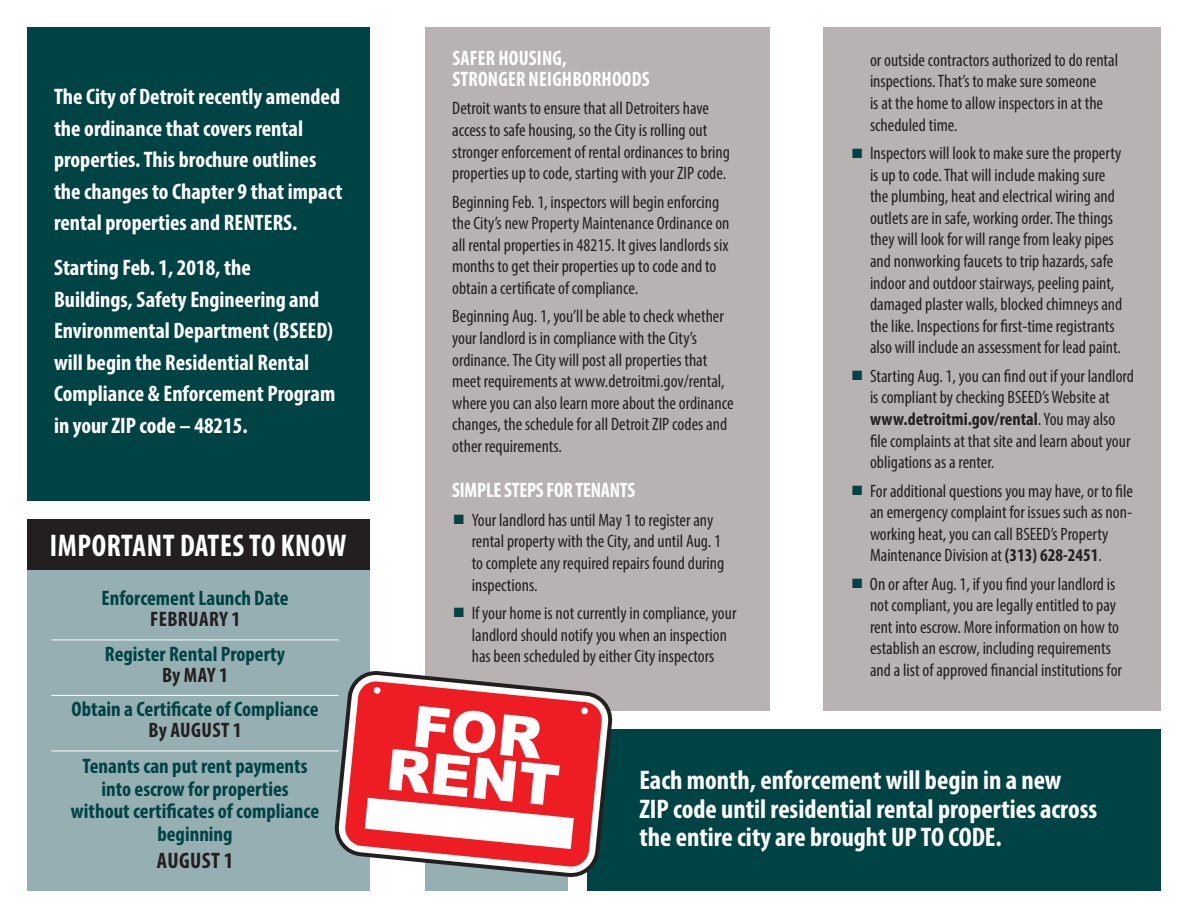
<style>
.page{position:relative;width:1188px;height:918px;background:#fff}
.page>*{position:absolute;margin:0;border:0;box-sizing:border-box;transform-origin:0 0}
.t1{font:700 condensed 31.5px "Myriad Pro";letter-spacing:.02em;color:#fff;scale:.95 1}
.t2{font:700 condensed 27px/28.5px "Myriad Pro";color:#fff}
.t3{font:700 condensed 22.5px/31.5px "Myriad Pro";color:#fff}
.t4{font:700 condensed 22.5px "Myriad Pro";letter-spacing:.02em;color:#231f20}
.t5{font:700 condensed 21px/21px "Myriad Pro";color:#004345;text-align:center}
.t6{font:700 condensed 21px/21px "Myriad Pro";letter-spacing:.01em;color:#fff;scale:.95 1}
.t7{font:700 condensed 21px "Myriad Pro";letter-spacing:-.01em;color:#fff;scale:.95 1}
.t8{font:condensed 18px/21.6px "Myriad Pro";color:#231f20}
.s1{color:#231f20}
.s2{color:#004345}
.s3{font-weight:700}
</style>
<div class="page">
<div style="left:27px;top:542px;width:342px;height:349px;background:#95afb3"></div>
<div style="left:27px;top:519px;width:342px;height:51px;background:#231f20"></div>
<hr style="left:51px;top:640px;width:288px;height:1px;background:#fff">
<hr style="left:51px;top:695px;width:288px;height:1px;background:#fff">
<hr style="left:51px;top:751px;width:288px;height:1px;background:#fff">
<div style="left:588px;top:729px;width:573px;height:162px;background:#004345"></div>
<div style="left:425px;top:701px;width:143px;height:190px;background:#95afb3"></div>
<div style="left:27px;top:27px;width:342px;height:473px;background:#004345"></div>
<div style="left:824px;top:27px;width:337px;height:684px;background:#b8b2b2"></div>
<div style="left:425px;top:27px;width:345px;height:684px;background:#b8b2b2"></div>
<svg style="left:333px;top:670px;width:280px;height:208px"></svg>
<svg style="left:338px;top:674px;width:271px;height:200px"></svg>
<svg style="left:344px;top:681px;width:259px;height:186px;background:#d66266"></svg>
<svg style="left:365px;top:706px;width:209px;height:143px;background:#f58588"></svg>
<div style="left:374px;top:687px;width:7px;height:7px;background:#fff;border-radius:50%"></div>
<div style="left:581px;top:707px;width:7px;height:7px;background:#fff;border-radius:50%"></div>
<p class="t3" style="left:54px;top:81px;width:290px">The City of Detroit recently amended the ordinance that covers rental properties. This brochure outlines the changes to Chapter 9 that impact rental properties and RENTERS.</p>
<p class="t3" style="left:54px;top:252px;width:283px">Starting Feb. 1, 2018, the<br>Buildings, Safety Engineering and<br>Environmental Department (BSEED) will begin the Residential Rental<br>Compliance &amp; Enforcement Program in your ZIP code – 48215.</p>
<p class="t1" style="left:50px;top:526px;width:314px">IMPORTANT DATES TO KNOW</p>
<p class="t5" style="left:101px;top:587px;width:189px">Enforcement Launch Date<br><span class="s1">FEBRUARY 1</span></p>
<p class="t5" style="left:105px;top:643px;width:182px">Register Rental Property<br><span class="s1">By MAY 1</span></p>
<p class="t5" style="left:72px;top:698px;width:248px">Obtain a Certificate of Compliance<br><span class="s1">By AUGUST 1</span></p>
<p class="t5" style="left:71px;top:754px;width:250px;line-height:22.5px">Tenants can put rent payments into escrow for properties without certificates of compliance beginning</p>
<p class="t4" style="left:157px;top:846px;width:78px">AUGUST 1</p>
<p class="t6" style="left:452px;top:47px;width:209px">SAFER HOUSING,<br>STRONGER NEIGHBORHOODS</p>
<p class="t8" style="left:452px;top:98px;width:279px">Detroit wants to ensure that all Detroiters have access to safe housing, so the City is rolling out stronger enforcement of rental ordinances to bring properties up to code, starting with your ZIP code.</p>
<p class="t8" style="left:452px;top:191px;width:279px">Beginning Feb. 1, inspectors will begin enforcing the City’s new Property Maintenance Ordinance on all rental properties in 48215. It gives landlords six months to get their properties up to code and to obtain a certificate of compliance.</p>
<p class="t8" style="left:452px;top:305px;width:283px">Beginning Aug. 1, you’ll be able to check whether your landlord is in compliance with the City’s ordinance. The City will post all properties that meet requirements at www.detroitmi.gov/rental, where you can also learn more about the ordinance changes, the schedule for all Detroit ZIP codes and other requirements.</p>
<p class="t7" style="left:452px;top:477px;width:194px">SIMPLE STEPS FOR TENANTS</p>
<p class="t8" style="left:472px;top:509px;width:254px;text-indent:-18px"><span class="s2">■</span> Your landlord has until May 1 to register any rental property with the City, and until Aug. 1 to complete any required repairs found during inspections.</p>
<p class="t8" style="left:454px;top:602px;width:284px;text-align:center"><span class="s2">■</span> If your home is not currently in compliance, your landlord should notify you when an inspection<br>has been scheduled by either City inspectors</p>
<p class="t8" style="left:870px;top:49px;width:250px">or outside contractors authorized to do rental inspections. That’s to make sure someone<br>is at the home to allow inspectors in at the scheduled time.</p>
<p class="t8" style="left:870px;top:142px;width:254px;text-indent:-18px"><span class="s2">■</span> Inspectors will look to make sure the property is up to code. That will include making sure the plumbing, heat and electrical wiring and outlets are in safe, working order. The things they will look for will range from leaky pipes and nonworking faucets to trip hazards, safe indoor and outdoor stairways, peeling paint, damaged plaster walls, blocked chimneys and the like. Inspections for first-time registrants also will include an assessment for lead paint.</p>
<p class="t8" style="left:870px;top:365px;width:266px;text-indent:-18px"><span class="s2">■</span> Starting Aug. 1, you can find out if your landlord is compliant by checking BSEED’s Website at <span class="s3">www.detroitmi.gov/rental</span>. You may also file complaints at that site and learn about your obligations as a renter.</p>
<p class="t8" style="left:870px;top:480px;width:265px;text-indent:-18px"><span class="s2">■</span> For additional questions you may have, or to file an emergency complaint for issues such as non&shy;working heat, you can call BSEED’s Property Maintenance Division at <span class="s3">(313) 628-2451</span>.</p>
<p class="t8" style="left:870px;top:573px;width:254px;text-indent:-18px"><span class="s2">■</span> On or after Aug. 1, if you find your landlord is not compliant, you are legally entitled to pay rent into escrow. More information on how to establish an escrow, including requirements and a list of approved financial institutions for</p>
<p class="t2" style="left:639px;top:765px;width:459px">Each month, enforcement will begin in a new<br>ZIP code until residential rental properties across the entire city are brought UP TO CODE.</p>
</div>
